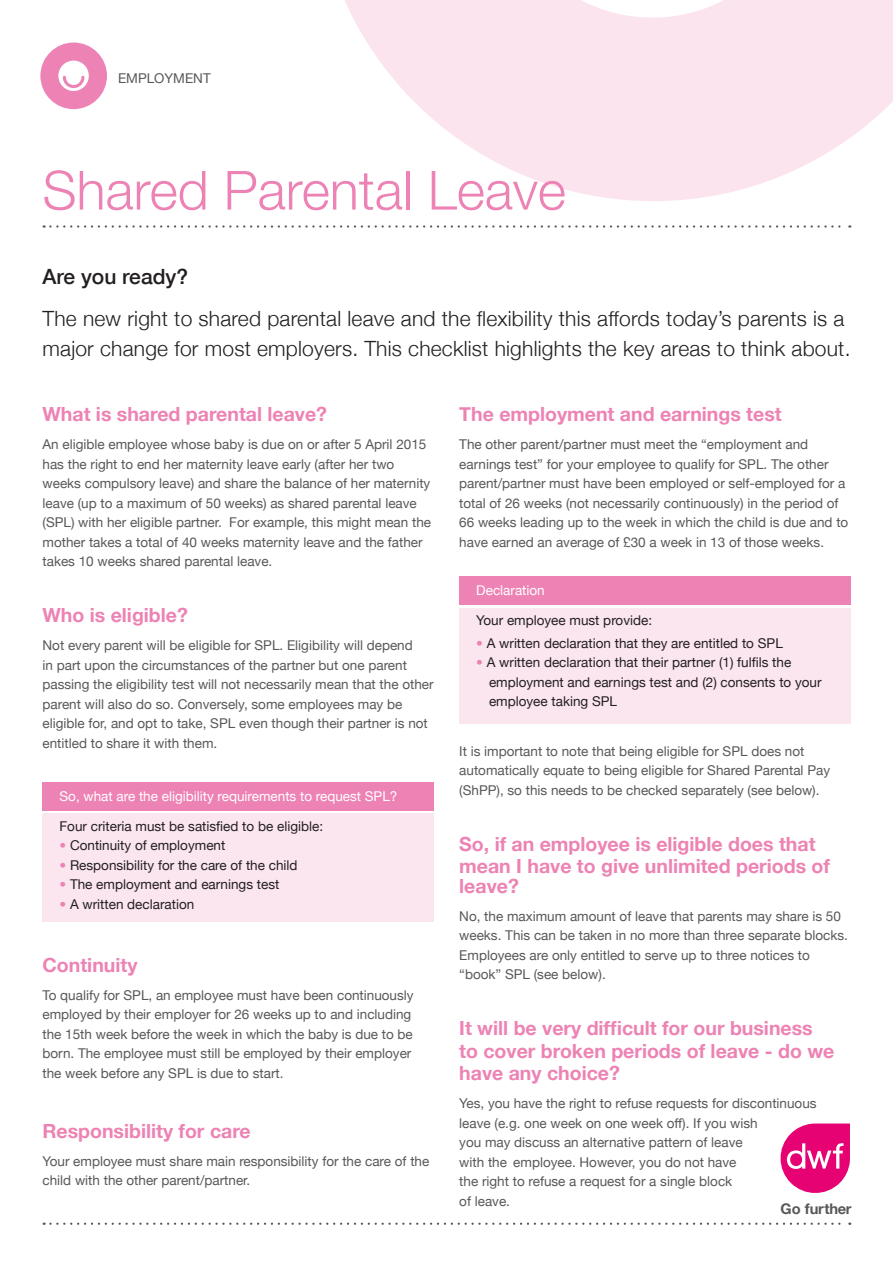
<style>
.page{position:relative;width:893px;height:1263px;background:#fff}
.page>*{position:absolute;margin:0;border:0;box-sizing:border-box;transform-origin:0 0}
.t1{font:300 54px "Helvetica Neue";color:#ed83b4}
.t2{font:300 21px/30px "Helvetica Neue";letter-spacing:.01em;color:#231f20}
.t3{font:500 21px "Helvetica Neue";color:#231f20}
.t4{font:700 19.5px/22.5px "Helvetica Neue";color:#ed83b4}
.t5{font:700 14.7px "Helvetica Neue";color:#57585a}
.t6{font:13.5px/19.5px "Helvetica Neue";color:#57585a}
.t7{font:13.5px/19.5px "Helvetica Neue";color:#231f20}
.t8{font:13.5px "Helvetica Neue";color:#fff}
.s1{color:#ed83b4}
</style>
<div class="page">
<svg style="left:44px;top:1222px;width:806px;height:3px"></svg>
<div style="left:43px;top:814px;width:391px;height:108px;background:#fbe6f0"></div>
<div style="left:43px;top:782px;width:391px;height:28px;background:#ed83b4"></div>
<div style="left:459px;top:608px;width:391px;height:116px;background:#fbe6f0"></div>
<div style="left:459px;top:576px;width:391px;height:29px;background:#ed83b4"></div>
<svg style="left:780px;top:1123px;width:70px;height:70px"></svg>
<svg style="left:44px;top:225px;width:806px;height:3px"></svg>
<svg style="left:345px;top:0;width:548px;height:201px;fill:#fbe4ee"></svg>
<svg style="left:40px;top:43px;width:67px;height:66px"></svg>
<p class="t6" style="left:118px;top:68px;width:94px">EMPLOYMENT</p>
<p class="t1" style="left:43px;top:157px;width:525px">Shared Parental Leave</p>
<p class="t3" style="left:43px;top:264px;width:147px">Are you ready?</p>
<p class="t2" style="left:43px;top:303px;width:809px">The new right to shared parental leave and the flexibility this affords today’s parents is a major change for most employers. This checklist highlights the key areas to think about.</p>
<p class="t4" style="left:43px;top:403px;width:286px">What is shared parental leave?</p>
<p class="t6" style="left:43px;top:434px;width:390px">An eligible employee whose baby is due on or after 5 April 2015 has the right to end her maternity leave early (after her two weeks compulsory leave) and share the balance of her maternity leave (up to a maximum of 50 weeks) as shared parental leave (SPL) with her eligible partner. For example, this might mean the mother takes a total of 40 weeks maternity leave and the father takes 10 weeks shared parental leave.</p>
<p class="t4" style="left:43px;top:604px;width:147px">Who is eligible?</p>
<p class="t6" style="left:43px;top:635px;width:393px">Not every parent will be eligible for SPL. Eligibility will depend<br>in part upon the circumstances of the partner but one parent passing the eligibility test will not necessarily mean that the other parent will also do so. Conversely, some employees may be eligible for, and opt to take, SPL even though their partner is not entitled to share it with them.</p>
<p class="t8" style="left:60px;top:788px;width:339px">So, what are the eligibility requirements to request SPL?</p>
<p class="t7" style="left:60px;top:816px;width:265px">Four criteria must be satisfied to be eligible:</p>
<p class="t7" style="left:60px;top:835px;width:167px"><span class="s1">•</span> Continuity of employment</p>
<p class="t7" style="left:60px;top:855px;width:240px"><span class="s1">•</span> Responsibility for the care of the child</p>
<p class="t7" style="left:60px;top:874px;width:221px"><span class="s1">•</span> The employment and earnings test</p>
<p class="t7" style="left:60px;top:894px;width:136px"><span class="s1">•</span> A written declaration</p>
<p class="t4" style="left:43px;top:953px;width:96px">Continuity</p>
<p class="t6" style="left:43px;top:985px;width:373px">To qualify for SPL, an employee must have been continuously employed by their employer for 26 weeks up to and including the 15th week before the week in which the baby is due to be born. The employee must still be employed by their employer the week before any SPL is due to start.</p>
<p class="t4" style="left:43px;top:1119px;width:210px">Responsibility for care</p>
<p class="t6" style="left:43px;top:1151px;width:388px">Your employee must share main responsibility for the care of the child with the other parent/partner.</p>
<p class="t4" style="left:459px;top:403px;width:324px">The employment and earnings test</p>
<p class="t6" style="left:459px;top:434px;width:391px">The other parent/partner must meet the “employment and earnings test” for your employee to qualify for SPL. The other parent/partner must have been employed or self-employed for a total of 26 weeks (not necessarily continuously) in the period of 66 weeks leading up to the week in which the child is due and to have earned an average of £30 a week in 13 of those weeks.</p>
<p class="t8" style="left:476px;top:583px;width:70px">Declaration</p>
<p class="t7" style="left:476px;top:610px;width:177px">Your employee must provide:</p>
<p class="t7" style="left:476px;top:633px;width:308px"><span class="s1">•</span> A written declaration that they are entitled to SPL</p>
<p class="t7" style="left:489px;top:652px;width:334px;text-indent:-13px"><span class="s1">•</span> A written declaration that their partner (1) fulfils the employment and earnings test and (2) consents to your employee taking SPL</p>
<p class="t6" style="left:459px;top:741px;width:372px">It is important to note that being eligible for SPL does not automatically equate to being eligible for Shared Parental Pay (ShPP), so this needs to be checked separately (see below).</p>
<p class="t4" style="left:459px;top:832px;width:372px">So, if an employee is eligible does that mean I have to give unlimited periods of</p>
<p class="t4" style="left:459px;top:874px;width:61px">leave?</p>
<p class="t6" style="left:459px;top:906px;width:390px">No, the maximum amount of leave that parents may share is 50 weeks. This can be taken in no more than three separate blocks.<br>Employees are only entitled to serve up to three notices to “book” SPL (see below).</p>
<p class="t4" style="left:459px;top:1017px;width:377px">It will be very difficult for our business to cover broken periods of leave - do we have any choice?</p>
<p class="t6" style="left:459px;top:1094px;width:359px">Yes, you have the right to refuse requests for discontinuous leave (e.g. one week on one week off). If you wish<br>you may discuss an alternative pattern of leave<br>with the employee. However, you do not have<br>the right to refuse a request for a single block<br>of leave.</p>
<p class="t5" style="left:780px;top:1200px;width:72px">Go further</p>
</div>
